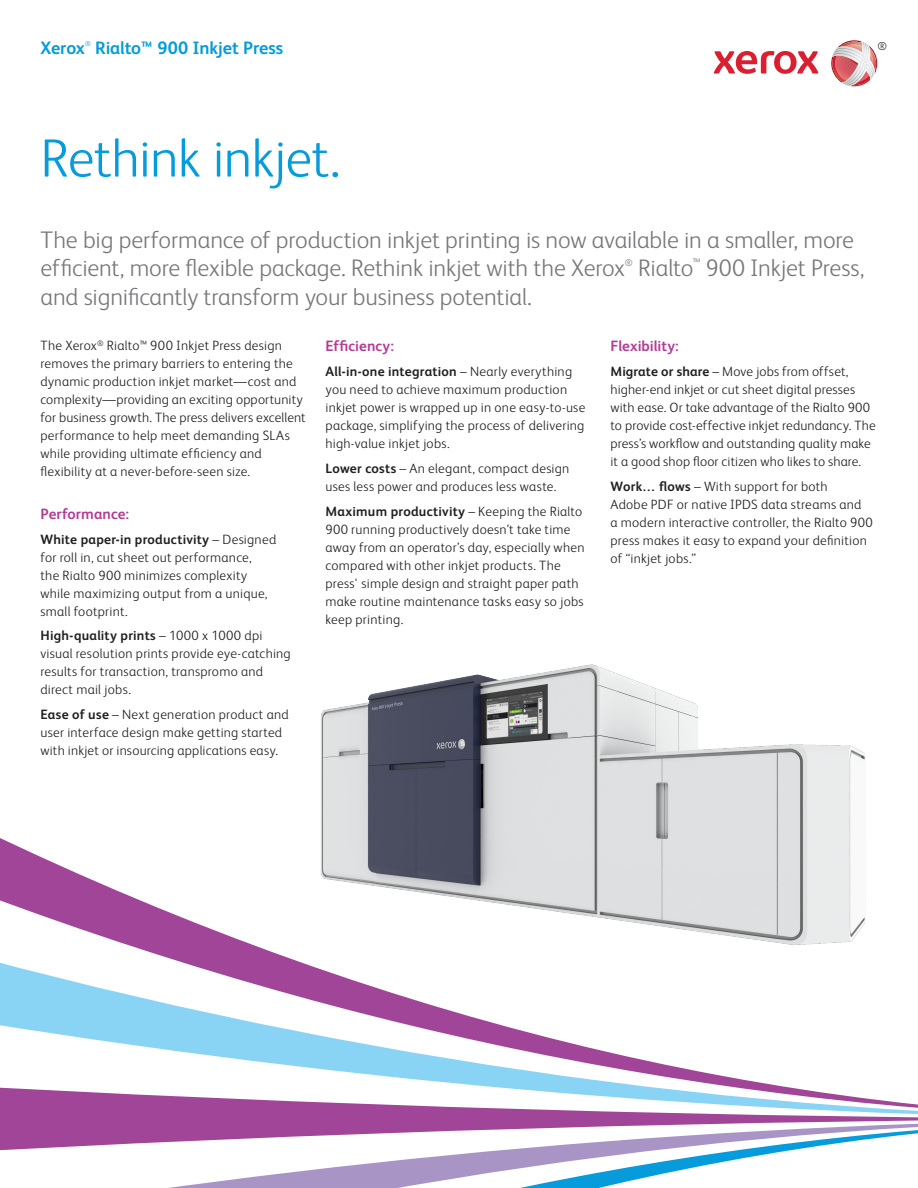
<style>
.page{position:relative;width:918px;height:1188px;background:#fff}
.page>*{position:absolute;margin:0;border:0;box-sizing:border-box;transform-origin:0 0}
.Headline{font:300 54px "Xerox Sans";letter-spacing:-.02em;color:#069bda}
.Intro___65K{font:300 24px/28.5px "Xerox Sans";letter-spacing:-.005em;color:#76787b}
.OFC___Product_Name_M{font:700 18px "Xerox Sans";letter-spacing:-.01em;color:#069bda}
.Body_Subhead{font:700 15px "Xerox Sans";color:#b53b96}
.FC___Body_Text___1st{font:300 13.5px/18px "Xerox Sans";letter-spacing:.015em;color:#231f20}
.t1{font:300 11.55px "Xerox Sans";color:#231f20}
.Intro___65K-2{font:300 9.6px "Xerox Sans";color:#76787b}
.OFC___Product_Name_M-2{font:300 7.05px "Xerox Sans";color:#069bda}
.s1{font-weight:700}
</style>
<div class="page">
<svg style="left:0;top:838px;width:229px;height:98px"></svg>
<svg style="left:0;top:936px;width:756px;height:146px"></svg>
<svg style="left:0;top:1082px;width:918px;height:37px"></svg>
<svg style="left:0;top:1119px;width:918px;height:69px"></svg>
<svg style="left:714px;top:51px;width:104px;height:23px"></svg>
<svg style="left:831px;top:40px;width:46px;height:46px"></svg>
<img style="left:843px;top:42px;width:24px;height:43px">
<img style="left:316px;top:664px;width:549px;height:295px">
<p class="OFC___Product_Name_M" style="left:40px;top:36px;width:46px">Xerox</p>
<p class="OFC___Product_Name_M-2" style="left:85px;top:39px;width:7px">®</p>
<p class="OFC___Product_Name_M" style="left:95px;top:36px;width:190px">Rialto™ 900 Inkjet Press</p>
<p class="t1" style="left:878px;top:39px;width:11px">®</p>
<p class="Headline" style="left:40px;top:123px;width:301px">Rethink inkjet.</p>
<p class="Intro___65K" style="left:40px;top:224px;width:815px">The big performance of production inkjet printing is now available in a smaller, more efficient, more flexible package. Rethink inkjet with the Xerox</p>
<p class="Intro___65K-2" style="left:625px;top:257px;width:9px">®</p>
<p class="Intro___65K" style="left:638px;top:253px;width:228px">Rialto<sup>™</sup> 900 Inkjet Press,</p>
<p class="Intro___65K" style="left:40px;top:281px;width:493px">and significantly transform your business potential.</p>
<p class="FC___Body_Text___1st" style="left:40px;top:336px;width:267px">The Xerox<sup>®</sup> Rialto™ 900 Inkjet Press design removes the primary barriers to entering the dynamic production inkjet market—cost and complexity—providing an exciting opportunity for business growth. The press delivers excellent performance to help meet demanding SLAs while providing ultimate efficiency and flexibility at a never-before-seen size.</p>
<p class="Body_Subhead" style="left:40px;top:503px;width:90px">Performance:</p>
<p class="FC___Body_Text___1st" style="left:40px;top:529px;width:237px"><span class="s1">White paper-in productivity</span> – Designed for roll in, cut sheet out performance,<br>the Rialto 900 minimizes complexity while maximizing output from a unique, small footprint.</p>
<p class="FC___Body_Text___1st" style="left:40px;top:626px;width:252px"><span class="s1">High-quality prints</span> – 1000 x 1000 dpi visual resolution prints provide eye-catching results for transaction, transpromo and direct mail jobs.</p>
<p class="FC___Body_Text___1st" style="left:40px;top:705px;width:250px"><span class="s1">Ease of use</span> – Next generation product and user interface design make getting started with inkjet or insourcing applications easy.</p>
<p class="Body_Subhead" style="left:326px;top:336px;width:70px">Efficiency:</p>
<p class="FC___Body_Text___1st" style="left:326px;top:362px;width:261px"><span class="s1">All-in-one integration</span> – Nearly everything you need to achieve maximum production inkjet power is wrapped up in one easy-to-use package, simplifying the process of delivering high-value inkjet jobs.</p>
<p class="FC___Body_Text___1st" style="left:326px;top:459px;width:245px"><span class="s1">Lower costs</span> – An elegant, compact design uses less power and produces less waste.</p>
<p class="FC___Body_Text___1st" style="left:326px;top:501px;width:261px"><span class="s1">Maximum productivity</span> – Keeping the Rialto 900 running productively doesn’t take time away from an operator’s day, especially when compared with other inkjet products. The press' simple design and straight paper path make routine maintenance tasks easy so jobs keep printing.</p>
<p class="Body_Subhead" style="left:610px;top:336px;width:70px">Flexibility:</p>
<p class="FC___Body_Text___1st" style="left:610px;top:362px;width:267px"><span class="s1">Migrate or share</span> – Move jobs from offset, higher-end inkjet or cut sheet digital presses with ease. Or take advantage of the Rialto 900 to provide cost-effective inkjet redundancy. The press’s workflow and outstanding quality make it a good shop floor citizen who likes to share.</p>
<p class="FC___Body_Text___1st" style="left:610px;top:477px;width:264px"><span class="s1">Work… flows</span> – With support for both<br>Adobe PDF or native IPDS data streams and<br>a modern interactive controller, the Rialto 900 press makes it easy to expand your definition of “inkjet jobs.”</p>
</div>
